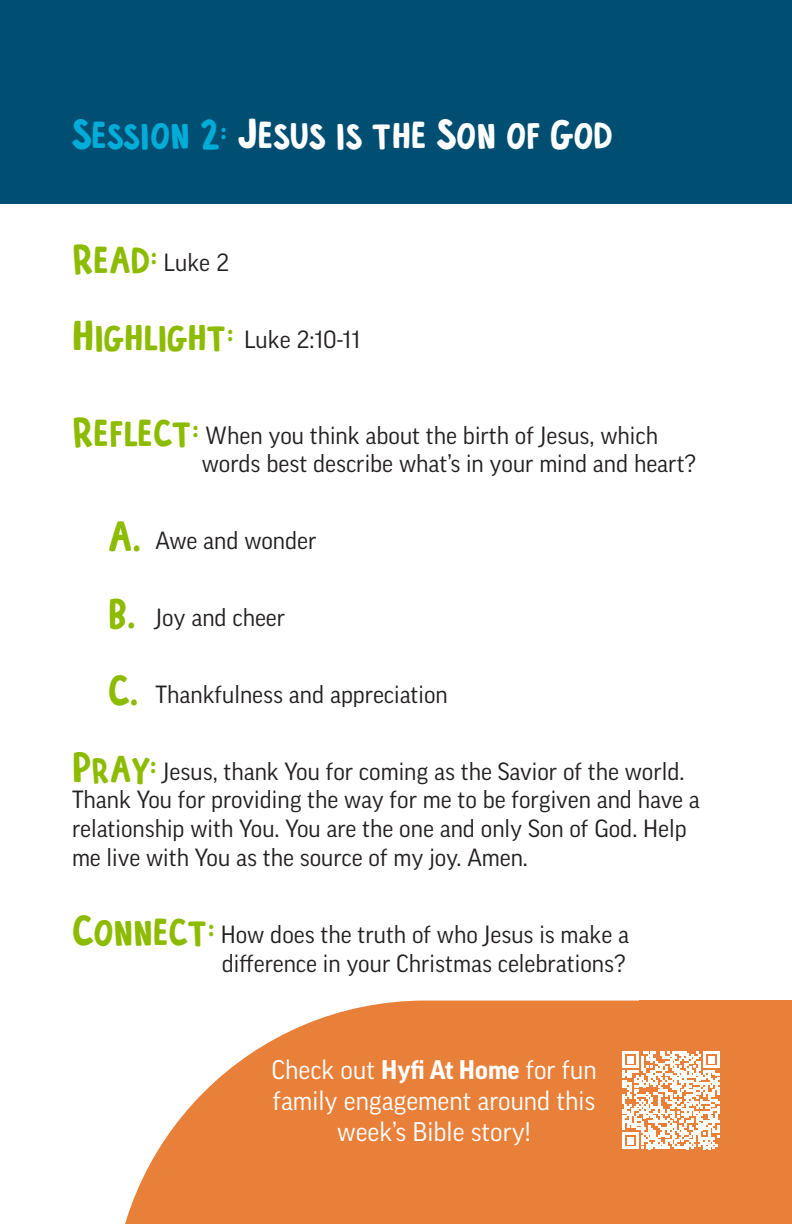
<style>
.page{position:relative;width:792px;height:1224px;background:#fff}
.page>*{position:absolute;margin:0;border:0;box-sizing:border-box;transform-origin:0 0}
.t1{font:40px "French Fries";color:#fff}
.t2{font:40px "French Fries";color:#8dbb00}
.t3{font:26px/31.2px "Good Pro";color:#fff;text-align:center}
.t4{font:24px/28.8px "Good Pro";color:#231f20}
.s1{color:#00add8}
.s2{font-family:"Good Pro";font-size:24px;color:#231f20}
.s3{font-family:"French Fries";font-size:40px;color:#8dbb00}
.s4{font-weight:700}
</style>
<div class="page">
<svg style="left:125px;top:1001px;width:515px;height:223px;fill:#e9803a"></svg>
<div style="left:640px;top:1001px;width:152px;height:223px;background:#e9803a"></div>
<div style="left:0;top:0;width:792px;height:203px;background:#004e71"></div>
<svg style="left:622px;top:1052px;width:98px;height:97px"></svg>
<p class="t1" style="left:72px;top:114px;width:542px"><span class="s1">Session 2:</span> Jesus is the Son of God</p>
<p class="t2" style="left:72px;top:239px;width:159px">Read: <span class="s2">Luke 2</span></p>
<p class="t4" style="left:72px;top:325px;width:290px"><span class="s3">Highlight:</span> Luke 2:10-11</p>
<p class="t4" style="left:72px;top:421px;width:588px"><span class="s3">Reflect:</span> When you think about the birth of Jesus, which</p>
<p class="t4" style="left:202px;top:449px;width:496px">words best describe what’s in your mind and heart?</p>
<p class="t4" style="left:108px;top:526px;width:210px"><span class="s3">A.</span> Awe and wonder</p>
<p class="t4" style="left:108px;top:603px;width:179px"><span class="s3">B.</span> Joy and cheer</p>
<p class="t4" style="left:108px;top:680px;width:341px"><span class="s3">C.</span> Thankfulness and appreciation</p>
<p class="t4" style="left:72px;top:757px;width:629px"><span class="s3">Pray:</span> Jesus, thank You for coming as the Savior of the world.<br>Thank You for providing the way for me to be forgiven and have a relationship with You. You are the one and only Son of God. Help me live with You as the source of my joy. Amen.</p>
<p class="t4" style="left:72px;top:920px;width:559px"><span class="s3">Connect:</span> How does the truth of who Jesus is make a</p>
<p class="t4" style="left:222px;top:949px;width:406px">difference in your Christmas celebrations?</p>
<p class="t3" style="left:271px;top:1054px;width:327px">Check out <span class="s4">Hyfi At Home</span> for fun family engagement around this week’s Bible story!</p>
</div>
